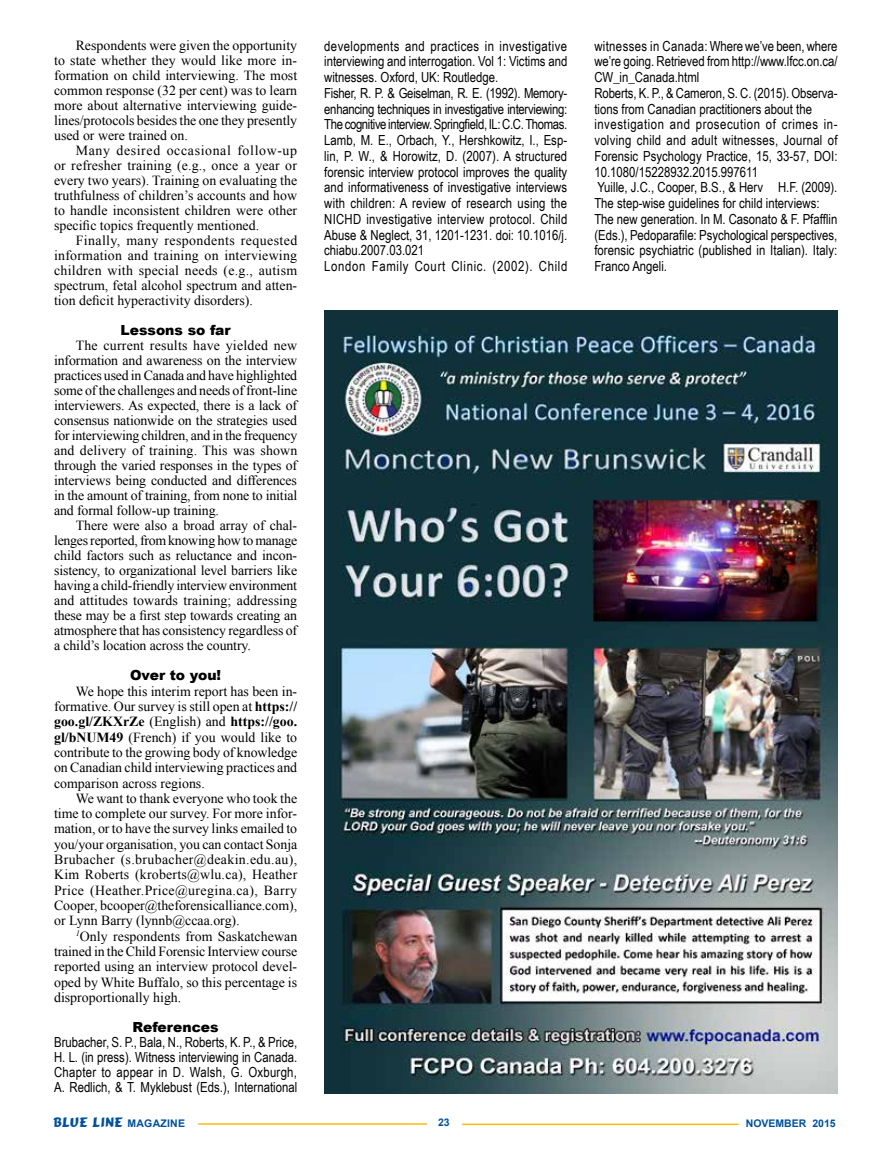
<style>
.page{position:relative;width:878px;height:1175px;background:#fff}
.page>*{position:absolute;margin:0;border:0;box-sizing:border-box;transform-origin:0 0}
.t1{font:13.8px/15px "Times New Roman";color:#000;text-align:justify}
.t2{font:13.8px/15.8px "Arial Narrow";color:#000}
.t3{font:900 13.8px "Arial";color:#000}
.t4{font:13.5px "Comic";letter-spacing:.02em;color:#00529c}
.t5{font:700 10.5px "Arial";color:#00529c}
.s1{font-weight:700}
.s2{font-family:"Arial";font-weight:700;font-size:10.5px}
</style>
<div class="page">
<hr style="left:462px;top:1123px;width:276px;height:2px;background:#fdb913">
<hr style="left:198px;top:1123px;width:229px;height:1px;background:#fdb913">
<img style="left:324px;top:311px;width:513px;height:783px">
<p class="t1" style="left:54px;top:38px;width:244px;text-indent:22px">Respondents were given the opportunity to state whether they would like more in&shy;formation on child interviewing. The most common response (32 per cent) was to learn more about alternative interviewing guide&shy;lines/protocols besides the one they presently used or were trained on.</p>
<p class="t1" style="left:54px;top:143px;width:244px;text-indent:22px">Many desired occasional follow-up or refresher training (e.g., once a year or every two years). Training on evaluating the truthfulness of children’s accounts and how to handle inconsistent children were other specific topics frequently mentioned.</p>
<p class="t1" style="left:54px;top:233px;width:245px;text-indent:22px">Finally, many respondents requested information and training on interviewing children with special needs (e.g., autism spectrum, fetal alcohol spectrum and atten&shy;tion deficit hyperactivity disorders).</p>
<p class="t3" style="left:121px;top:320px;width:112px">Lessons so far</p>
<p class="t1" style="left:54px;top:338px;width:245px;text-indent:22px">The current results have yielded new information and awareness on the interview practices used in Canada and have highlighted some of the challenges and needs of front-line interviewers. As expected, there is a lack of consensus nationwide on the strategies used for interviewing children, and in the frequency and delivery of training. This was shown through the varied responses in the types of interviews being conducted and differences in the amount of training, from none to initial and formal follow-up training.</p>
<p class="t1" style="left:54px;top:518px;width:245px;text-indent:22px">There were also a broad array of chal&shy;lenges reported, from knowing how to manage child factors such as reluctance and incon&shy;sistency, to organizational level barriers like having a child-friendly interview environment and attitudes towards training; addressing these may be a first step towards creating an atmosphere that has consistency regardless of a child’s location across the country.</p>
<p class="t3" style="left:130px;top:665px;width:93px">Over to you!</p>
<p class="t1" style="left:54px;top:683px;width:245px;text-indent:22px">We hope this interim report has been in&shy;formative. Our survey is still open at <span class="s1">https:// goo.gl/ZKXrZe</span> (English) and <span class="s1">https://goo. gl/bNUM49</span> (French) if you would like to contribute to the growing body of knowledge on Canadian child interviewing practices and comparison across regions.</p>
<p class="t1" style="left:54px;top:790px;width:245px;text-indent:22px">We want to thank everyone who took the time to complete our survey. For more infor&shy;mation, or to have the survey links emailed to you/your organisation, you can contact Sonja Brubacher (s.brubacher@deakin.edu.au), Kim Roberts (kroberts@wlu.ca), Heather Price (Heather.Price@uregina.ca), Barry Cooper, bcooper@theforensicalliance.com), or Lynn Barry (lynnb@ccaa.org).</p>
<p class="t1" style="left:54px;top:928px;width:245px;text-indent:22px"><sup>1</sup>Only respondents from Saskatchewan trained in the Child Forensic Interview course reported using an interview protocol devel&shy;oped by White Buffalo, so this percentage is disproportionally high.</p>
<p class="t3" style="left:133px;top:1016px;width:87px">References</p>
<p class="t2" style="left:54px;top:1034px;width:244px;line-height:15px;text-align:justify">Brubacher, S. P., Bala, N., Roberts, K. P., &amp; Price, H. L. (in press). Witness interviewing in Canada.<br>Chapter to appear in D. Walsh, G. Oxburgh, A. Redlich, &amp; T. Myklebust (Eds.), International</p>
<p class="t2" style="left:324px;top:37px;width:245px">developments and practices in investigative interviewing and interrogation. Vol 1: Victims and witnesses. Oxford, UK: Routledge.<br>Fisher, R. P. &amp; Geiselman, R. E. (1992). Memory&shy;enhancing techniques in investigative interviewing:<br>The cognitive interview. Springfield, IL: C.C. Thomas.<br>Lamb, M. E., Orbach, Y., Hershkowitz, I., Esp&shy;lin, P. W., &amp; Horowitz, D. (2007). A structured forensic interview protocol improves the quality and informativeness of investigative interviews with children: A review of research using the NICHD investigative interview protocol. Child Abuse &amp; Neglect, 31, 1201-1231. doi: 10.1016/j. chiabu.2007.03.021<br>London Family Court Clinic. (2002). Child</p>
<p class="t2" style="left:594px;top:37px;width:245px">witnesses in Canada: Where we’ve been, where we’re going. Retrieved from http://www.lfcc.on.ca/ CW_in_Canada.html<br>Roberts, K. P., &amp; Cameron, S. C. (2015). Observa&shy;tions from Canadian practitioners about the investigation and prosecution of crimes in&shy;volving child and adult witnesses, Journal of Forensic Psychology Practice, 15, 33-57, DOI:<br>10.1080/15228932.2015.997611<br>Yuille, J.C., Cooper, B.S., &amp; Herv H.F. (2009).<br>The step-wise guidelines for child interviews:<br>The new generation. In M. Casonato &amp; F. Pfafflin (Eds.), Pedoparafile: Psychological perspectives, forensic psychiatric (published in Italian). Italy:<br>Franco Angeli.</p>
<p class="t4" style="left:53px;top:1113px;width:133px">BLUE LINE <span class="s2">MAGAZINE</span></p>
<p class="t5" style="left:438px;top:1115px;width:13px">23</p>
<p class="t5" style="left:745px;top:1116px;width:91px">NOVEMBER 2015</p>
</div>
